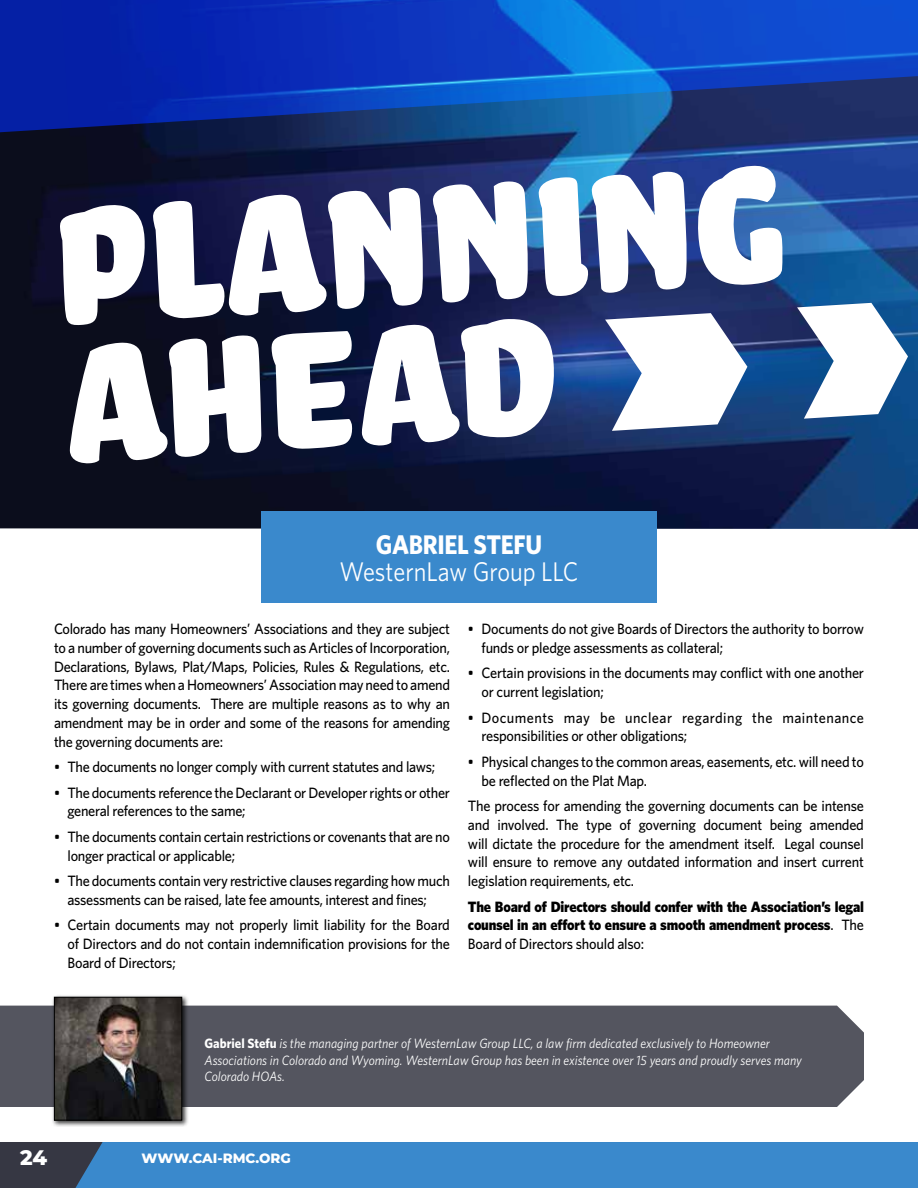
<style>
.page{position:relative;width:918px;height:1188px;background:#fff}
.page>*{position:absolute;margin:0;border:0;box-sizing:border-box;transform-origin:0 0}
.t1{font:214.5px "Bello Caps Pro";color:#fff}
.t2{font:27px "Whitney";color:#fff;scale:.9 1}
.t3{font:700 27px "Whitney";letter-spacing:-.015em;color:#fff;scale:.9 1}
.t4{font:800 21px "Montserrat";color:#fff}
.t5{font:500 15px/18.8px "Whitney";letter-spacing:-.02em;color:#000;scale:.95 1}
.t6{font:900 15px/18.8px "Whitney";letter-spacing:-.015em;color:#000;text-align:justify;scale:.95 1}
.t7{font:500 15px/18.8px "Whitney";letter-spacing:.02em;color:#000;scale:.95 1}
.t8{font:italic 13.5px/16.5px "Whitney";color:#fff;scale:.95 1}
.t9{font:800 13.5px "Montserrat";color:#fff}
.s1{font-weight:500}
.s2{font-weight:700;font-style:normal}
</style>
<div class="page">
<div style="left:0;top:1142px;width:918px;height:46px;background:#363743"></div>
<img style="left:0;top:134px;width:918px;height:395px">
<svg style="left:797px;top:303px;width:111px;height:116px"></svg>
<div style="left:75px;top:1142px;width:843px;height:46px;background:#3a89cc"></div>
<div style="left:0;top:1006px;width:864px;height:101px;background:#54555f"></div>
<div style="left:51px;top:994px;width:138px;height:133px;background:#000;opacity:.75"></div>
<img style="left:56px;top:999px;width:124px;height:119px">
<div style="left:54px;top:997px;width:128px;height:123px;border:1px solid #000"></div>
<div style="left:261px;top:511px;width:396px;height:91px;background:#3a89cc"></div>
<svg style="left:604px;top:313px;width:143px;height:118px"></svg>
<svg style="left:0;top:0;width:918px;height:134px;background:#0d3dae"></svg>
<h1 class="t1" style="left:44px;top:133px;width:732px;rotate:-3deg">PLANNING</h1>
<h1 class="t1" style="left:52px;top:272px;width:495px;rotate:-3deg">AHEAD</h1>
<h2 class="t3" style="left:376px;top:526px;width:186px">GABRIEL STEFU</h2>
<h2 class="t2" style="left:340px;top:553px;width:267px">WesternLaw Group LLC</h2>
<p class="t5" style="left:54px;top:619px;width:418px;text-align:justify">Colorado has many Homeowners’ Associations and they are subject to a number of governing documents such as Articles of Incorporation, Declarations, Bylaws, Plat/Maps, Policies, Rules &amp; Regulations, etc.<br>There are times when a Homeowners’ Association may need to amend its governing documents. There are multiple reasons as to why an amendment may be in order and some of the reasons for amending the governing documents are:</p>
<p class="t5" style="left:54px;top:757px;width:403px">• The documents no longer comply with current statutes and laws;</p>
<p class="t5" style="left:67px;top:783px;width:404px;text-indent:-13px">• The documents reference the Declarant or Developer rights or other general references to the same;</p>
<p class="t5" style="left:67px;top:827px;width:404px;text-indent:-13px">• The documents contain certain restrictions or covenants that are no longer practical or applicable;</p>
<p class="t5" style="left:67px;top:871px;width:404px;text-indent:-13px">• The documents contain very restrictive clauses regarding how much assessments can be raised, late fee amounts, interest and fines;</p>
<p class="t5" style="left:67px;top:916px;width:404px;text-align:justify;text-indent:-13px">• Certain documents may not properly limit liability for the Board of Directors and do not contain indemnification provisions for the Board of Directors;</p>
<p class="t5" style="left:481px;top:619px;width:404px;text-indent:-13px">• Documents do not give Boards of Directors the authority to borrow funds or pledge assessments as collateral;</p>
<p class="t5" style="left:481px;top:664px;width:404px;text-indent:-13px">• Certain provisions in the documents may conflict with one another or current legislation;</p>
<p class="t7" style="left:481px;top:708px;width:404px;text-indent:-13px">• Documents may be unclear regarding the maintenance responsibilities or other obligations;</p>
<p class="t5" style="left:481px;top:752px;width:404px;text-indent:-13px">• Physical changes to the common areas, easements, etc. will need to be reflected on the Plat Map.</p>
<p class="t5" style="left:468px;top:796px;width:418px;text-align:justify">The process for amending the governing documents can be intense and involved. The type of governing document being amended will dictate the procedure for the amendment itself. Legal counsel will ensure to remove any outdated information and insert current legislation requirements, etc.</p>
<p class="t6" style="left:468px;top:897px;width:418px">The Board of Directors should confer with the Association’s legal counsel in an effort to ensure a smooth amendment process<span class="s1">. The Board of Directors should also:</span></p>
<p class="t8" style="left:204px;top:1035px;width:630px"><span class="s2">Gabriel Stefu</span> is the managing partner of WesternLaw Group LLC, a law firm dedicated exclusively to Homeowner<br>Associations in Colorado and Wyoming. WesternLaw Group has been in existence over 15 years and proudly serves many<br>Colorado HOAs.</p>
<h3 class="t4" style="left:20px;top:1143px;width:29px">24</h3>
<p class="t9" style="left:141px;top:1149px;width:151px">WWW.CAI-RMC.ORG</p>
</div>
